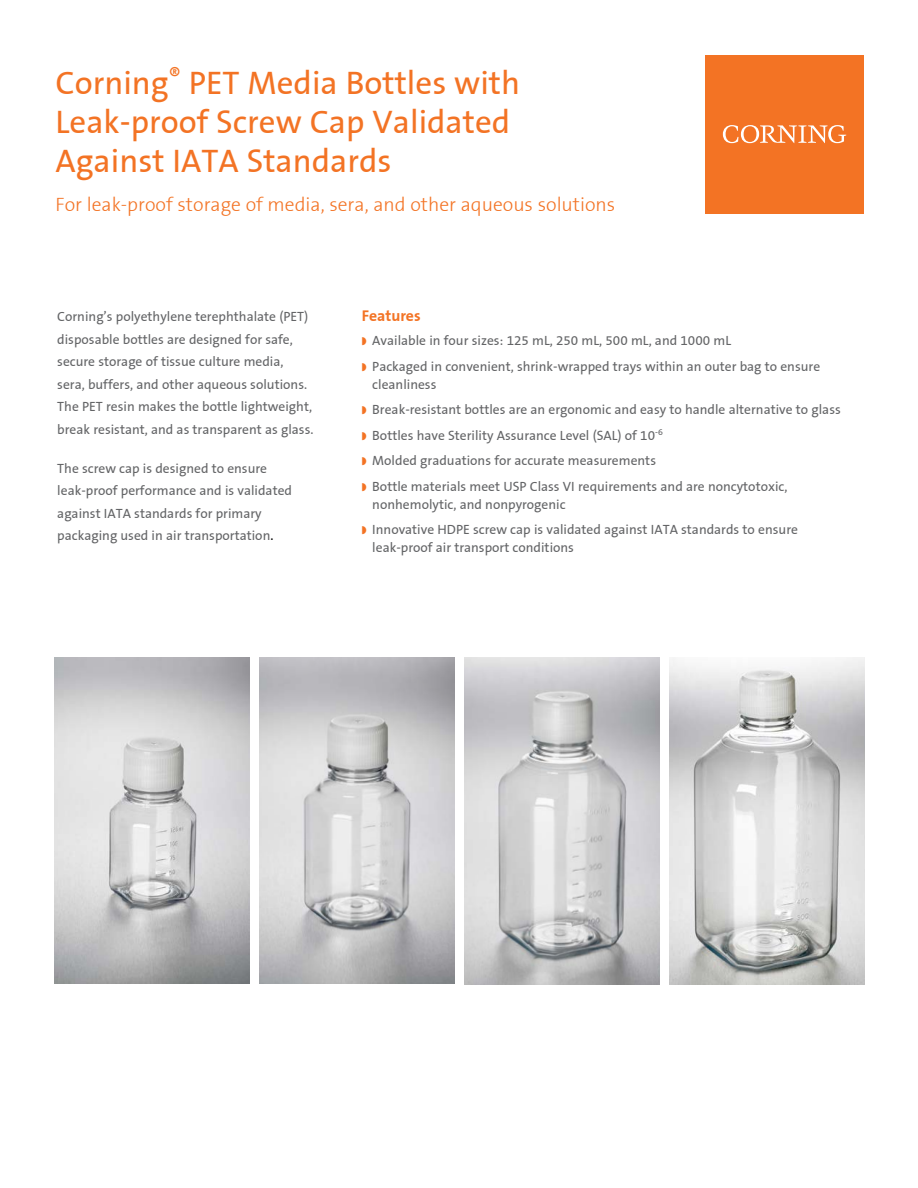
<style>
.page{position:relative;width:918px;height:1188px;background:#fff}
.page>*{position:absolute;margin:0;border:0;box-sizing:border-box;transform-origin:0 0}
.t1{font:33px/39px "Corning Sans";color:#f37324}
.t2{font:300 19.5px "Corning Sans";color:#f37324}
.t3{font:700 15.75px "Corning Sans";color:#f37324}
.t4{font:13.5px/22.5px "Corning Sans";color:#636466}
.s1{color:#000}
.s2{color:#f37324}
</style>
<div class="page">
<img style="left:54px;top:657px;width:195px;height:327px">
<img style="left:259px;top:657px;width:195px;height:327px">
<img style="left:464px;top:658px;width:195px;height:327px">
<img style="left:669px;top:658px;width:196px;height:327px">
<div style="left:705px;top:55px;width:159px;height:159px;background:#f37324"></div>
<svg style="left:723px;top:125px;width:123px;height:18px"></svg>
<h1 class="t1" style="left:56px;top:63px;width:466px">Corning<sup>®</sup> PET Media Bottles with<br>Leak-proof Screw Cap Validated<br>Against IATA Standards</h1>
<h2 class="t2" style="left:56px;top:193px;width:561px">For leak-proof storage of media, sera, and other aqueous solutions</h2>
<p class="t4" style="left:57px;top:305px;width:258px">Corning’s polyethylene terephthalate (PET) disposable bottles are designed for safe, secure storage of tissue culture media, sera, buffers, and other aqueous solutions.<br>The PET resin makes the bottle lightweight, break resistant, and as transparent as glass.</p>
<p class="t4" style="left:57px;top:457px;width:236px">The screw cap is designed to ensure leak-proof performance and is validated against IATA standards for primary packaging used in air transportation<span class="s1">.</span></p>
<p class="t3" style="left:362px;top:307px;width:60px">Features</p>
<p class="t4" style="left:362px;top:328px;width:460px;line-height:25.5px"><span class="s2">◗</span> Available in four sizes: 125 mL, 250 mL, 500 mL, and 1000 mL<br><span class="s2">◗</span> Packaged in convenient, shrink-wrapped trays within an outer bag to ensure</p>
<p class="t4" style="left:362px;top:371px;width:481px;line-height:25.5px;text-indent:11px">cleanliness<br><span class="s2">◗</span> Break-resistant bottles are an ergonomic and easy to handle alternative to glass <span class="s2">◗</span> Bottles have Sterility Assurance Level (SAL) of 10<sup>-6<br></sup><span class="s2">◗</span> Molded graduations for accurate measurements<br><span class="s2">◗</span> Bottle materials meet USP Class VI requirements and are noncytotoxic,</p>
<p class="t4" style="left:362px;top:491px;width:438px;line-height:25.5px;text-indent:11px">nonhemolytic, and nonpyrogenic<br><span class="s2">◗</span> Innovative HDPE screw cap is validated against IATA standards to ensure</p>
<p class="t4" style="left:372px;top:536px;width:203px">leak-proof air transport conditions</p>
</div>
